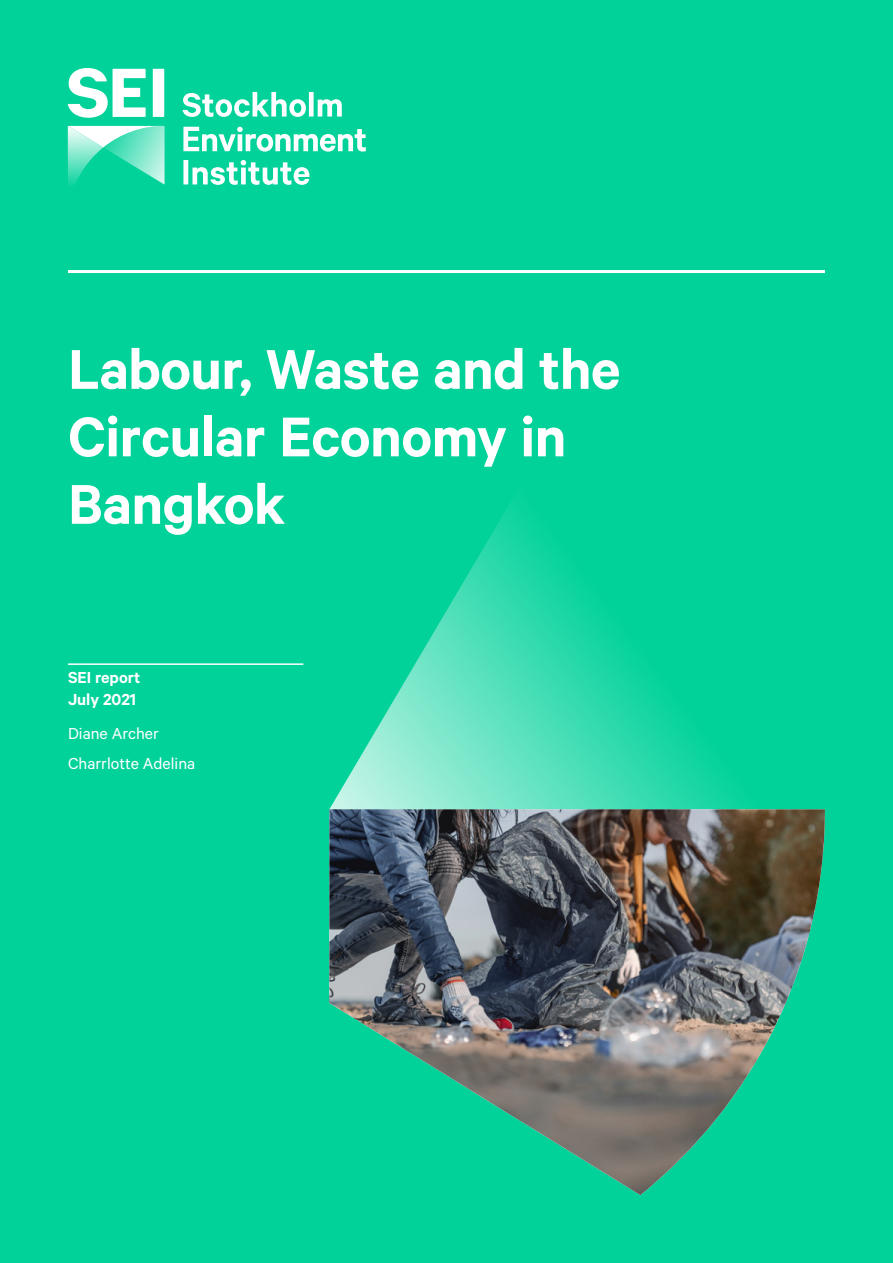
<style>
.page{position:relative;width:893px;height:1263px;background:#00d29a}
.page>*{position:absolute;margin:0;border:0;box-sizing:border-box;transform-origin:0 0}
.t1{font:600 63px/67.5px "Calibre";letter-spacing:-.01em;color:#fff}
.t2{font:18px/30.2px "Calibre";color:#fff}
.t3{font:600 18px/21.6px "Calibre";color:#fff}
</style>
<div class="page">
<svg style="left:329px;top:500px;width:416px;height:309px"></svg>
<hr style="left:68px;top:270px;width:757px;height:3px;background:#fff">
<svg style="left:68px;top:68px;width:78px;height:50px"></svg>
<div style="left:153px;top:69px;width:11px;height:48px;background:#fff"></div>
<svg style="left:68px;top:126px;width:97px;height:59px"></svg>
<svg style="left:183px;top:160px;width:126px;height:25px"></svg>
<svg style="left:183px;top:127px;width:183px;height:25px"></svg>
<svg style="left:182px;top:92px;width:160px;height:25px"></svg>
<hr style="left:68px;top:663px;width:235px;height:2px;background:#fff">
<img style="left:329px;top:809px;width:496px;height:386px">
<p class="t1" style="left:68px;top:334px;width:554px">Labour, Waste and the<br>Circular Economy in<br>Bangkok</p>
<p class="t3" style="left:68px;top:666px;width:74px">SEI report<br>July 2021</p>
<p class="t2" style="left:68px;top:717px;width:129px">Diane Archer<br>Charrlotte Adelina</p>
</div>
